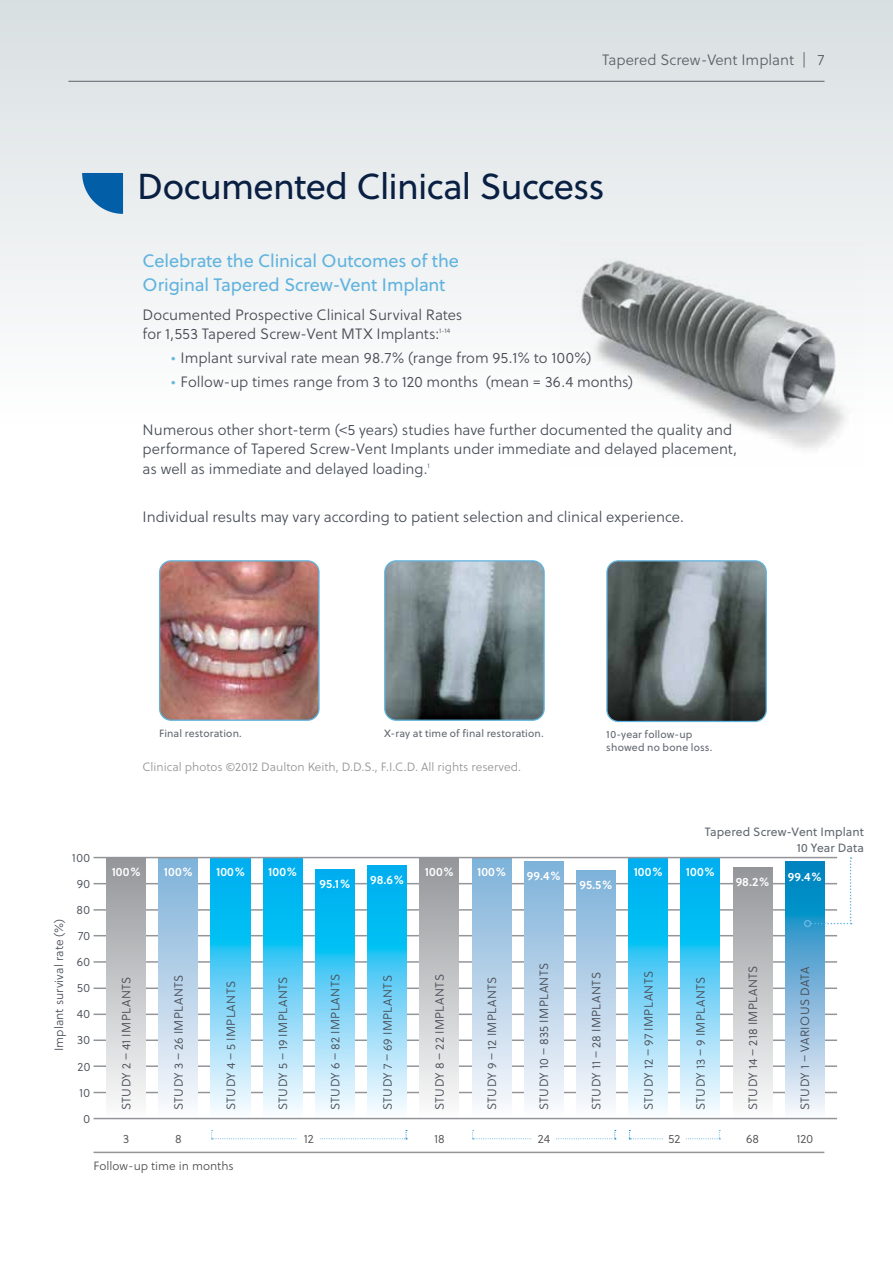
<style>
.page{position:relative;width:893px;height:1263px;background:#fff}
.page>*{position:absolute;margin:0;border:0;box-sizing:border-box;transform-origin:0 0}
.t1{font:36px "Soleil";letter-spacing:-.02em;color:#0a2043}
.t2{font:18px/24px "Soleil";letter-spacing:-.005em;color:#60b3de}
.t3{font:15px/19.5px "Soleil Lt";color:#474c55}
.t4{font:15px "Soleil Lt";color:#5b6069}
.t5{font:12px/26.1px "Soleil Lt";letter-spacing:.03em;color:#474c55;text-align:right}
.t6{font:12px "Soleil Lt";color:#939598}
.t7{font:12px "Soleil Sb";letter-spacing:.01em;color:#fff}
.t8{font:12px "Soleil Lt";color:#4d4d4f}
.t9{font:12px/15.8px "Soleil";letter-spacing:.01em;color:#626770;text-align:right}
.t10{font:12px "Soleil Lt";letter-spacing:.005em;color:#474c55}
.t11{font:10.5px/12.6px "Soleil";letter-spacing:.015em;color:#626770}
.t12{font:6.6px "Soleil Lt";color:#474c55}
.s1{color:#61b6e2}
</style>
<div class="page">
<div style="left:0;top:0;width:893px;height:855px;background:linear-gradient(to bottom,#e2e7e8,#fff)"></div>
<hr style="left:68px;top:81px;width:756px;height:1px;background:#5b6069">
<img style="left:607px;top:561px;width:159px;height:160px">
<div style="left:606px;top:560px;width:161px;height:162px;border:1px solid #60b3de;border-radius:11px"></div>
<img style="left:160px;top:561px;width:159px;height:159px">
<div style="left:159px;top:560px;width:161px;height:161px;border:1px solid #60b3de;border-radius:11px"></div>
<img style="left:385px;top:561px;width:159px;height:159px">
<div style="left:384px;top:560px;width:161px;height:161px;border:1px solid #60b3de;border-radius:11px"></div>
<hr style="left:94px;top:1092px;width:743px;height:1px;background:#939598">
<hr style="left:94px;top:1065px;width:743px;height:2px;background:#939598">
<hr style="left:94px;top:1039px;width:743px;height:2px;background:#939598">
<hr style="left:94px;top:1013px;width:743px;height:2px;background:#939598">
<hr style="left:94px;top:987px;width:743px;height:2px;background:#939598">
<hr style="left:94px;top:961px;width:743px;height:2px;background:#939598">
<hr style="left:94px;top:935px;width:743px;height:1px;background:#939598">
<hr style="left:94px;top:909px;width:743px;height:2px;background:#939598">
<hr style="left:94px;top:883px;width:743px;height:1px;background:#939598">
<hr style="left:94px;top:1152px;width:730px;height:1px;background:#939598">
<div style="left:107px;top:857px;width:39px;height:261px;background:linear-gradient(to bottom,#939598,#fbfbfc)"></div>
<div style="left:420px;top:857px;width:39px;height:261px;background:linear-gradient(to bottom,#939598,#fbfbfc)"></div>
<div style="left:576px;top:870px;width:40px;height:248px;background:linear-gradient(to bottom,#7cb0d8,#faf9fc)"></div>
<div style="left:472px;top:857px;width:39px;height:261px;background:linear-gradient(to bottom,#7cb0d8,#faf9fc)"></div>
<svg style="left:629px;top:858px;width:39px;height:260px;background:#68d1f6"></svg>
<div style="left:733px;top:867px;width:39px;height:251px;background:linear-gradient(to bottom,#939598,#fbfcfc)"></div>
<svg style="left:681px;top:858px;width:39px;height:260px;background:#68d1f6"></svg>
<svg style="left:785px;top:862px;width:39px;height:256px;background:#7fbadc"></svg>
<div style="left:524px;top:861px;width:39px;height:257px;background:linear-gradient(to bottom,#7cb0d8,#fbf9fc)"></div>
<svg style="left:211px;top:858px;width:39px;height:260px;background:#68d1f6"></svg>
<svg style="left:263px;top:858px;width:39px;height:260px;background:#68d1f6"></svg>
<svg style="left:368px;top:865px;width:39px;height:253px;background:#67d1f6"></svg>
<svg style="left:315px;top:869px;width:40px;height:249px;background:#67d1f6"></svg>
<div style="left:159px;top:857px;width:39px;height:261px;background:linear-gradient(to bottom,#7cb0d8,#faf9fc)"></div>
<svg style="left:211px;top:1130px;width:196px;height:9px"></svg>
<div style="left:298px;top:1134px;width:22px;height:9px;background:#fff"></div>
<svg style="left:472px;top:1130px;width:144px;height:9px"></svg>
<div style="left:533px;top:1134px;width:22px;height:9px;background:#fff"></div>
<svg style="left:629px;top:1130px;width:91px;height:9px"></svg>
<div style="left:663px;top:1134px;width:23px;height:9px;background:#fff"></div>
<svg style="left:811px;top:857px;width:41px;height:67px"></svg>
<div style="left:804px;top:920px;width:7px;height:7px;border:2px solid #61b6e2;border-radius:50%"></div>
<hr style="left:94px;top:1118px;width:743px;height:1px;background:#939598">
<hr style="left:94px;top:857px;width:743px;height:1px;background:#939598">
<img style="left:561px;top:243px;width:301px;height:223px">
<svg style="left:82px;top:173px;width:41px;height:41px;background:#357db6"></svg>
<p class="t4" style="left:602px;top:51px;width:224px">Tapered Screw-Vent Implant | 7</p>
<h1 class="t1" style="left:137px;top:164px;width:469px">Documented Clinical Success</h1>
<p class="t2" style="left:143px;top:249px;width:318px">Celebrate the Clinical Outcomes of the<br>Original Tapered Screw-Vent Implant</p>
<p class="t3" style="left:143px;top:305px;width:321px">Documented Prospective Clinical Survival Rates for 1,553 Tapered Screw-Vent MTX Implants:</p>
<p class="t12" style="left:439px;top:327px;width:13px">1-14</p>
<p class="t3" style="left:171px;top:349px;width:422px"><span class="s1">•</span> Implant survival rate mean 98.7% (range from 95.1% to 100%)</p>
<p class="t3" style="left:171px;top:372px;width:464px"><span class="s1">•</span> Follow-up times range from 3 to 120 months (mean = 36.4 months)</p>
<p class="t3" style="left:143px;top:420px;width:596px">Numerous other short-term (&lt;5 years) studies have further documented the quality and performance of Tapered Screw-Vent Implants under immediate and delayed placement, as well as immediate and delayed loading.</p>
<p class="t12" style="left:427px;top:462px;width:4px">1</p>
<p class="t3" style="left:143px;top:507px;width:543px">Individual results may vary according to patient selection and clinical experience.</p>
<p class="t5" style="left:72px;top:845px;width:20px">100<br>90<br>80<br>70<br>60<br>50<br>40<br>30<br>20<br>10<br>0</p>
<p class="t10" style="left:52px;top:1051px;width:134px;rotate:-90deg">Implant survival rate (%)</p>
<p class="t11" style="left:159px;top:727px;width:84px">Final restoration.</p>
<p class="t11" style="left:384px;top:727px;width:161px">X-ray at time of final restoration.</p>
<p class="t6" style="left:143px;top:759px;width:380px">Clinical photos ©2012 Daulton Keith, D.D.S., F.I.C.D. All rights reserved.</p>
<p class="t11" style="left:606px;top:728px;width:108px">10-year follow-up showed no bone loss.</p>
<p class="t9" style="left:705px;top:824px;width:161px">Tapered Screw-Vent Implant<br>10 Year Data</p>
<p class="t7" style="left:112px;top:864px;width:30px">100%</p>
<p class="t7" style="left:425px;top:864px;width:30px">100%</p>
<p class="t7" style="left:164px;top:864px;width:30px">100%</p>
<p class="t7" style="left:216px;top:864px;width:30px">100%</p>
<p class="t7" style="left:268px;top:864px;width:30px">100%</p>
<p class="t7" style="left:370px;top:872px;width:35px">98.6%</p>
<p class="t7" style="left:527px;top:868px;width:35px">99.4%</p>
<p class="t7" style="left:686px;top:864px;width:30px">100%</p>
<p class="t7" style="left:788px;top:869px;width:35px">99.4%</p>
<p class="t7" style="left:477px;top:864px;width:30px">100%</p>
<p class="t7" style="left:634px;top:864px;width:30px">100%</p>
<p class="t7" style="left:736px;top:874px;width:35px">98.2%</p>
<p class="t7" style="left:320px;top:876px;width:32px">95.1%</p>
<p class="t7" style="left:579px;top:877px;width:34px">95.5%</p>
<p class="t5" style="left:531px;top:1110px;width:149px;rotate:-90deg">STUDY 10 – 835 IMPLANTS</p>
<p class="t5" style="left:479px;top:1110px;width:135px;rotate:-90deg">STUDY 9 – 12 IMPLANTS</p>
<p class="t5" style="left:636px;top:1110px;width:141px;rotate:-90deg">STUDY 12 – 97 IMPLANTS</p>
<p class="t5" style="left:740px;top:1110px;width:147px;rotate:-90deg">STUDY 14 – 218 IMPLANTS</p>
<p class="t5" style="left:688px;top:1110px;width:136px;rotate:-90deg">STUDY 13 – 9 IMPLANTS</p>
<p class="t5" style="left:792px;top:1110px;width:145px;rotate:-90deg">STUDY 1 – VARIOUS DATA</p>
<p class="t5" style="left:114px;top:1110px;width:135px;rotate:-90deg">STUDY 2 – 41 IMPLANTS</p>
<p class="t5" style="left:427px;top:1110px;width:138px;rotate:-90deg">STUDY 8 – 22 IMPLANTS</p>
<p class="t5" style="left:584px;top:1110px;width:140px;rotate:-90deg">STUDY 11 – 28 IMPLANTS</p>
<p class="t5" style="left:323px;top:1110px;width:138px;rotate:-90deg">STUDY 6 – 82 IMPLANTS</p>
<p class="t5" style="left:166px;top:1110px;width:137px;rotate:-90deg">STUDY 3 – 26 IMPLANTS</p>
<p class="t5" style="left:218px;top:1110px;width:131px;rotate:-90deg">STUDY 4 – 5 IMPLANTS</p>
<p class="t5" style="left:270px;top:1110px;width:135px;rotate:-90deg">STUDY 5 – 19 IMPLANTS</p>
<p class="t5" style="left:375px;top:1110px;width:137px;rotate:-90deg">STUDY 7 – 69 IMPLANTS</p>
<p class="t8" style="left:304px;top:1131px;width:12px">12</p>
<p class="t8" style="left:538px;top:1131px;width:14px">24</p>
<p class="t8" style="left:668px;top:1131px;width:13px">52</p>
<p class="t8" style="left:746px;top:1131px;width:15px">68</p>
<p class="t8" style="left:796px;top:1131px;width:18px">120</p>
<p class="t8" style="left:123px;top:1131px;width:8px">3</p>
<p class="t8" style="left:434px;top:1131px;width:12px">18</p>
<p class="t8" style="left:175px;top:1131px;width:8px">8</p>
<p class="t8" style="left:94px;top:1158px;width:142px">Follow-up time in months</p>
</div>
